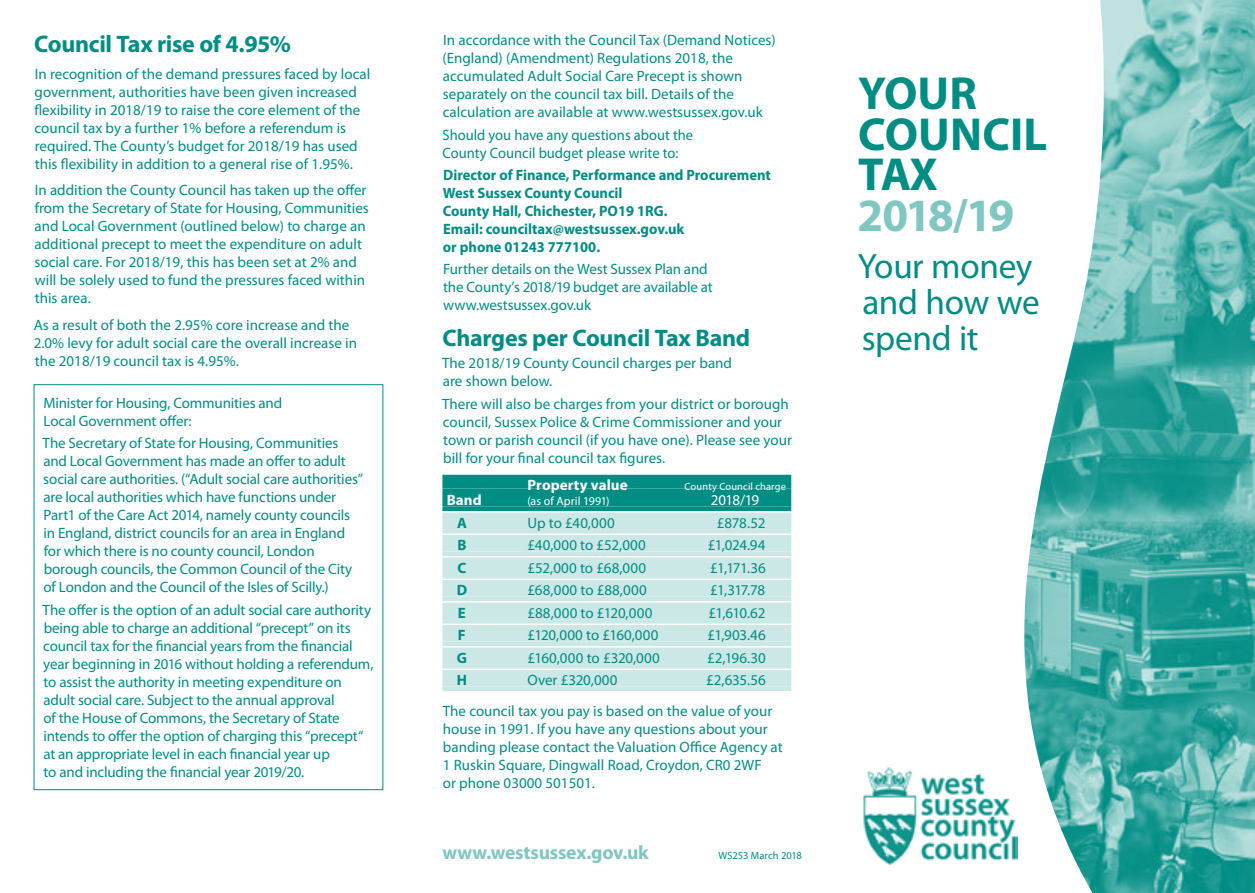
<style>
.page{position:relative;width:1255px;height:893px;background:#fff}
.page>*{position:absolute;margin:0;border:0;box-sizing:border-box;transform-origin:0 0}
.WS253_Basic_Paragrap{font:700 46.5px "Myriad Pro";color:#008d84}
.WS253_Basic_Paragrap-2{font:700 46.5px "Myriad Pro";letter-spacing:-.065em;color:#80c6c1}
.t1{font:35.25px/36px "Myriad Pro";letter-spacing:-.01em;color:#008d84}
.t2{font:700 24px "Myriad Pro";letter-spacing:-.015em;color:#008d84}
.WS253_Basic_Paragrap-3{font:700 19.5px "Myriad Pro";letter-spacing:-.01em;color:#80c6c1}
.WS253_Basic_Paragrap-4{font:15px/18px "Myriad Pro";color:#008d84}
.WS253_Basic_Paragrap-5{font:700 15px/18px "Myriad Pro";color:#008d84}
.WS253_Basic_Paragrap-6{font:700 15px "Myriad Pro";letter-spacing:.005em;color:#fff}
.WS253_Basic_Paragrap-7{font:15px "Myriad Pro";letter-spacing:-.045em;color:#fff}
.WS253_Basic_Paragrap-8{font:12px "Myriad Pro";letter-spacing:.005em;color:#fff}
.WS253_Basic_Paragrap-9{font:10.5px "Myriad Pro";letter-spacing:.01em;color:#fff}
.WS253_Basic_Paragrap-10{font:10.5px "Myriad Pro";letter-spacing:.005em;color:#008d84}
</style>
<div class="page">
<img style="left:1116px;top:0;width:138px;height:893px">
<svg style="left:1017px;top:0;width:99px;height:893px"></svg>
<div style="left:442px;top:475px;width:349px;height:14px;background:#008d84"></div>
<hr style="left:442px;top:489px;width:349px;height:4px;background:#008d84">
<div style="left:442px;top:493px;width:349px;height:14px;background:#008d84"></div>
<hr style="left:442px;top:507px;width:349px;height:4px;background:#008d84">
<div style="left:442px;top:513px;width:349px;height:16px;background:#cce8e6"></div>
<div style="left:442px;top:529px;width:349px;height:5px;background:#cce8e6"></div>
<div style="left:442px;top:535px;width:349px;height:17px;background:#cce8e6"></div>
<hr style="left:442px;top:552px;width:349px;height:4px;background:#cce8e6">
<div style="left:442px;top:558px;width:349px;height:16px;background:#cce8e6"></div>
<div style="left:442px;top:574px;width:349px;height:5px;background:#cce8e6"></div>
<div style="left:442px;top:580px;width:349px;height:17px;background:#cce8e6"></div>
<hr style="left:442px;top:597px;width:349px;height:4px;background:#cce8e6">
<div style="left:442px;top:603px;width:349px;height:16px;background:#cce8e6"></div>
<div style="left:442px;top:619px;width:349px;height:5px;background:#cce8e6"></div>
<div style="left:442px;top:625px;width:349px;height:17px;background:#cce8e6"></div>
<hr style="left:442px;top:642px;width:349px;height:4px;background:#cce8e6">
<div style="left:442px;top:648px;width:349px;height:16px;background:#cce8e6"></div>
<div style="left:442px;top:664px;width:349px;height:5px;background:#cce8e6"></div>
<div style="left:442px;top:670px;width:349px;height:17px;background:#cce8e6"></div>
<hr style="left:442px;top:687px;width:349px;height:4px;background:#cce8e6">
<img style="left:863px;top:767px;width:154px;height:98px">
<div style="left:34px;top:384px;width:349px;height:406px;border:1px solid #008d84"></div>
<p class="t2" style="left:34px;top:28px;width:258px">Council Tax rise of 4.95%</p>
<p class="WS253_Basic_Paragrap-4" style="left:34px;top:64px;width:337px">In recognition of the demand pressures faced by local government, authorities have been given increased flexibility in 2018/19 to raise the core element of the council tax by a further 1% before a referendum is required. The County’s budget for 2018/19 has used this flexibility in addition to a general rise of 1.95%.</p>
<p class="WS253_Basic_Paragrap-4" style="left:34px;top:181px;width:336px">In addition the County Council has taken up the offer from the Secretary of State for Housing, Communities and Local Government (outlined below) to charge an additional precept to meet the expenditure on adult social care. For 2018/19, this has been set at 2% and will be solely used to fund the pressures faced within this area.</p>
<p class="WS253_Basic_Paragrap-4" style="left:34px;top:315px;width:325px">As a result of both the 2.95% core increase and the<br>2.0% levy for adult social care the overall increase in the 2018/19 council tax is 4.95%.</p>
<p class="WS253_Basic_Paragrap-4" style="left:43px;top:393px;width:240px">Minister for Housing, Communities and<br>Local Government offer:</p>
<p class="WS253_Basic_Paragrap-4" style="left:43px;top:434px;width:322px">The Secretary of State for Housing, Communities and Local Government has made an offer to adult social care authorities. (“Adult social care authorities” are local authorities which have functions under Part1 of the Care Act 2014, namely county councils in England, district councils for an area in England for which there is no county council, London borough councils, the Common Council of the City of London and the Council of the Isles of Scilly.)</p>
<p class="WS253_Basic_Paragrap-4" style="left:43px;top:600px;width:332px">The offer is the option of an adult social care authority being able to charge an additional “precept” on its council tax for the financial years from the financial year beginning in 2016 without holding a referendum, to assist the authority in meeting expenditure on adult social care. Subject to the annual approval<br>of the House of Commons, the Secretary of State intends to offer the option of charging this “precept“ at an appropriate level in each financial year up<br>to and including the financial year 2019/20.</p>
<p class="WS253_Basic_Paragrap-4" style="left:442px;top:31px;width:335px">In accordance with the Council Tax (Demand Notices) (England) (Amendment) Regulations 2018, the accumulated Adult Social Care Precept is shown separately on the council tax bill. Details of the calculation are available at www.westsussex.gov.uk</p>
<p class="WS253_Basic_Paragrap-4" style="left:442px;top:125px;width:252px">Should you have any questions about the<br>County Council budget please write to:</p>
<p class="WS253_Basic_Paragrap-5" style="left:442px;top:165px;width:330px">Director of Finance, Performance and Procurement<br>West Sussex County Council<br>County Hall, Chichester, PO19 1RG.</p>
<p class="WS253_Basic_Paragrap-5" style="left:443px;top:219px;width:243px">Email: counciltax@westsussex.gov.uk or phone 01243 777100.</p>
<p class="WS253_Basic_Paragrap-4" style="left:443px;top:260px;width:271px">Further details on the West Sussex Plan and the County’s 2018/19 budget are available at www.westsussex.gov.uk</p>
<p class="t2" style="left:442px;top:322px;width:309px">Charges per Council Tax Band</p>
<p class="WS253_Basic_Paragrap-4" style="left:442px;top:354px;width:291px">The 2018/19 County Council charges per band are shown below.</p>
<p class="WS253_Basic_Paragrap-4" style="left:442px;top:394px;width:351px">There will also be charges from your district or borough council, Sussex Police &amp; Crime Commissioner and your town or parish council (if you have one). Please see your bill for your final council tax figures.</p>
<p class="WS253_Basic_Paragrap-6" style="left:527px;top:475px;width:102px">Property value</p>
<p class="WS253_Basic_Paragrap-9" style="left:684px;top:480px;width:103px">County Council charge</p>
<p class="WS253_Basic_Paragrap-6" style="left:446px;top:490px;width:36px">Band</p>
<p class="WS253_Basic_Paragrap-8" style="left:527px;top:494px;width:84px">(as of April 1991)</p>
<p class="WS253_Basic_Paragrap-7" style="left:711px;top:491px;width:50px">2018/19</p>
<p class="WS253_Basic_Paragrap-5" style="left:457px;top:513px;width:11px">A</p>
<p class="WS253_Basic_Paragrap-4" style="left:527px;top:513px;width:89px">Up to £40,000</p>
<p class="WS253_Basic_Paragrap-4" style="left:716px;top:513px;width:50px">£878.52</p>
<p class="WS253_Basic_Paragrap-5" style="left:457px;top:535px;width:11px">B</p>
<p class="WS253_Basic_Paragrap-4" style="left:527px;top:536px;width:120px">£40,000 to £52,000</p>
<p class="WS253_Basic_Paragrap-4" style="left:707px;top:536px;width:59px">£1,024.94</p>
<p class="WS253_Basic_Paragrap-5" style="left:457px;top:558px;width:10px">C</p>
<p class="WS253_Basic_Paragrap-4" style="left:527px;top:558px;width:120px">£52,000 to £68,000</p>
<p class="WS253_Basic_Paragrap-4" style="left:710px;top:558px;width:57px">£1,171.36</p>
<p class="WS253_Basic_Paragrap-5" style="left:456px;top:580px;width:12px">D</p>
<p class="WS253_Basic_Paragrap-4" style="left:527px;top:581px;width:121px">£68,000 to £88,000</p>
<p class="WS253_Basic_Paragrap-4" style="left:710px;top:581px;width:56px">£1,317.78</p>
<p class="WS253_Basic_Paragrap-5" style="left:458px;top:603px;width:10px">E</p>
<p class="WS253_Basic_Paragrap-4" style="left:527px;top:603px;width:126px">£88,000 to £120,000</p>
<p class="WS253_Basic_Paragrap-4" style="left:708px;top:603px;width:58px">£1,610.62</p>
<p class="WS253_Basic_Paragrap-5" style="left:458px;top:625px;width:9px">F</p>
<p class="WS253_Basic_Paragrap-4" style="left:527px;top:626px;width:132px">£120,000 to £160,000</p>
<p class="WS253_Basic_Paragrap-4" style="left:707px;top:626px;width:60px">£1,903.46</p>
<p class="WS253_Basic_Paragrap-5" style="left:457px;top:648px;width:12px">G</p>
<p class="WS253_Basic_Paragrap-4" style="left:527px;top:648px;width:134px">£160,000 to £320,000</p>
<p class="WS253_Basic_Paragrap-4" style="left:707px;top:648px;width:60px">£2,196.30</p>
<p class="WS253_Basic_Paragrap-5" style="left:457px;top:670px;width:12px">H</p>
<p class="WS253_Basic_Paragrap-4" style="left:527px;top:671px;width:92px">Over £320,000</p>
<p class="WS253_Basic_Paragrap-4" style="left:706px;top:671px;width:61px">£2,635.56</p>
<p class="WS253_Basic_Paragrap-4" style="left:443px;top:702px;width:341px">The council tax you pay is based on the value of your house in 1991. If you have any questions about your banding please contact the Valuation Office Agency at 1 Ruskin Square, Dingwall Road, Croydon, CR0 2WF<br>or phone 03000 501501.</p>
<p class="WS253_Basic_Paragrap-3" style="left:442px;top:840px;width:208px">www.westsussex.gov.uk</p>
<p class="WS253_Basic_Paragrap-10" style="left:718px;top:849px;width:85px">WS253 March 2018</p>
<p class="WS253_Basic_Paragrap" style="left:858px;top:63px;width:120px">YOUR</p>
<p class="WS253_Basic_Paragrap" style="left:858px;top:104px;width:191px">COUNCIL</p>
<p class="WS253_Basic_Paragrap" style="left:858px;top:144px;width:81px">TAX</p>
<p class="WS253_Basic_Paragrap-2" style="left:857px;top:185px;width:158px">2018/19</p>
<p class="t1" style="left:857px;top:248px;width:183px">Your money and how we spend it</p>
</div>
